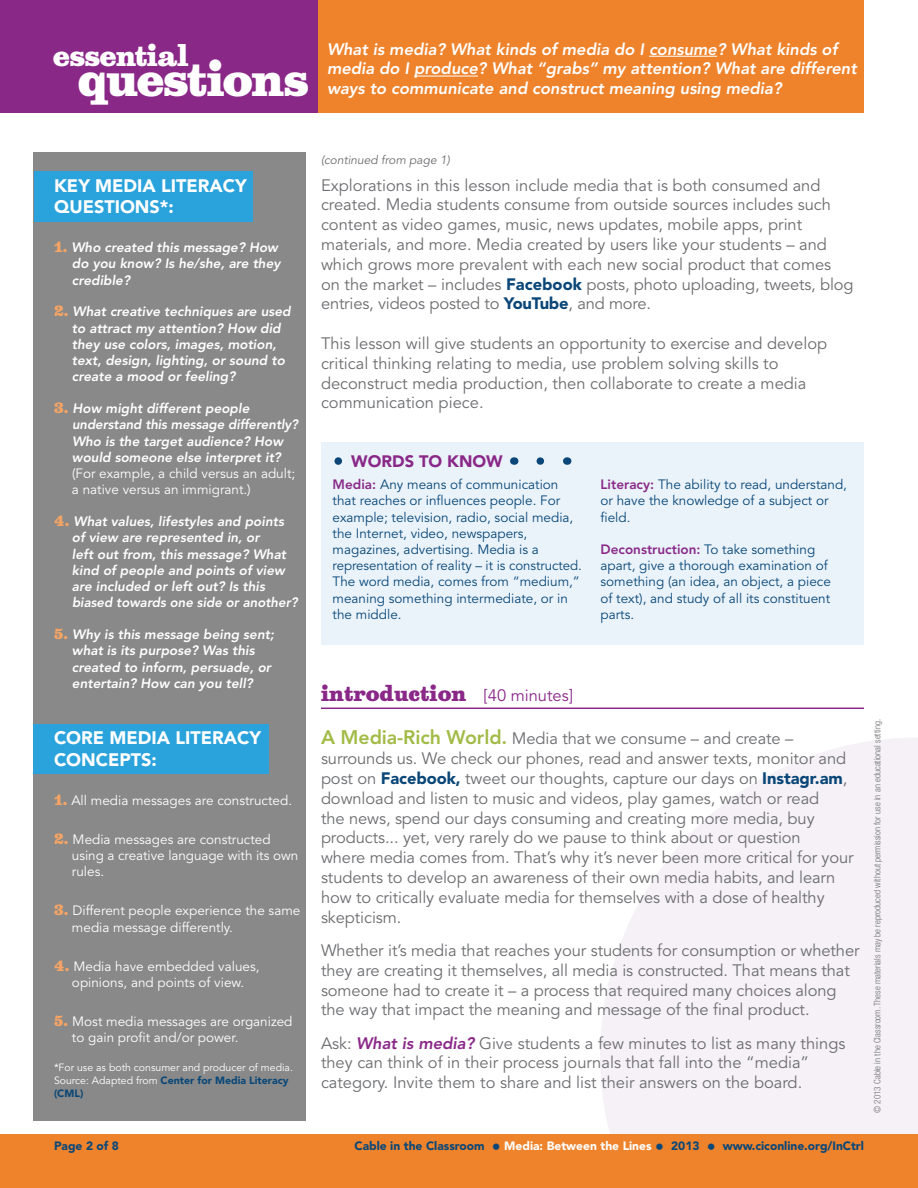
<style>
.page{position:relative;width:918px;height:1188px;background:#fff}
.page>*{position:absolute;margin:0;border:0;box-sizing:border-box;transform-origin:0 0}
.t1{font:900 46.5px "Belizio";letter-spacing:-.04em;color:#fff}
.t2{font:900 28.5px "Belizio";letter-spacing:-.015em;color:#fff}
.Intro___activity_hea{font:900 21px "Belizio";color:#8a2888}
.Sidebar_Header{font:900 18px/21.6px "Avenir LT Std";color:#fff}
.Activity_body{font:16.5px/19.8px "Avenir LT Std";letter-spacing:-.005em;color:#6c6d70}
.Body{font:16.5px/19.8px "Avenir LT Std";color:#6c6d70}
.Essential_question{font:italic 800 16.5px/19.8px "Avenir LT Std";color:#fff}
.Boxed__Header{font:900 16.5px "Avenir LT Std";color:#8a2888}
.Sidebar_body{font:italic 800 13.5px/16.2px "Avenir LT Std";color:#fff}
.Boxed__Subhead_copy{font:13.5px/16.2px "Avenir LT Std";color:#0a4778}
.Sidebar_body-2{font:13.5px/16.2px "Avenir LT Std";color:#fff}
.t3{font:900 12px "Avenir LT Std";color:#0a4778}
.Body-2{font:italic 12px "Avenir LT Std";color:#6c6d70}
.Sidebar_body-3{font:900 10.5px/12.6px "Avenir LT Std";color:#0a4778}
.Sidebar_body-4{font:10.5px "Avenir LT Std";color:#fff}
.Body-3{font:300 condensed 9px "Helvetica Neue LT Std";letter-spacing:.005em;color:#6c6d70}
.s1{font-family:"Belizio";font-weight:900;font-style:normal;color:#f5a465}
.s2{font-weight:400;font-style:normal}
.s3{font-family:"Belizio";font-weight:900;color:#f5a465}
.s4{font-weight:400;color:#fff}
.s5{font-weight:900;color:#0a4778}
.s6{font-weight:800;color:#8a2888}
.s7{font-family:"Avenir LT Std";font-weight:400;font-size:16.5px}
.s8{font-weight:800;font-size:19.5px;color:#a1bb46}
.s9{font-weight:800;font-style:italic;color:#8a2888}
.s10{font-size:17.85px}
.s11{color:#fff}
</style>
<div class="page">
<svg style="left:600px;top:738px;width:318px;height:396px;fill:#f5f1f6"></svg>
<div style="left:0;top:1134px;width:918px;height:54px;background:#ee832c"></div>
<div style="left:0;top:0;width:326px;height:113px;background:#8a2888"></div>
<hr style="left:321px;top:708px;width:543px;height:1px;background:#8a2888">
<div style="left:318px;top:0;width:546px;height:113px;background:#ee832c"></div>
<div style="left:33px;top:152px;width:273px;height:968px;background:#888988"></div>
<hr style="left:649px;top:56px;width:68px;height:1px;background:#fff">
<hr style="left:414px;top:76px;width:64px;height:1px;background:#fff">
<div style="left:35px;top:171px;width:218px;height:51px;background:#2aa2db"></div>
<div style="left:33px;top:725px;width:235px;height:49px;background:#2aa2db"></div>
<div style="left:321px;top:442px;width:543px;height:202px;background:#eaf3fa"></div>
<svg style="left:540px;top:457px;width:5px;height:8px"></svg>
<div style="left:335px;top:457px;width:7px;height:8px;background:#0a4778;border-radius:50%"></div>
<p class="t2" style="left:53px;top:39px;width:137px">essential</p>
<p class="t1" style="left:77px;top:52px;width:233px">questions</p>
<p class="Essential_question" style="left:327px;top:39px;width:531px">What is media? What kinds of media do I consume? What kinds of media do I produce? What “grabs” my attention? What are different ways to communicate and construct meaning using media?</p>
<p class="Sidebar_Header" style="left:54px;top:175px;width:194px">KEY MEDIA LITERACY<br>QUESTIONS*:</p>
<p class="Sidebar_body" style="left:72px;top:240px;width:210px;text-indent:-18px"><span class="s1">1.</span> Who created this message? How do you know? Is he/she, are they credible?</p>
<p class="Sidebar_body" style="left:72px;top:304px;width:220px;text-indent:-18px"><span class="s1">2.</span> What creative techniques are used to attract my attention? How did they use colors, images, motion, text, design, lighting, or sound to create a mood or feeling?</p>
<p class="Sidebar_body" style="left:72px;top:401px;width:228px;text-indent:-18px"><span class="s1">3.</span> How might different people understand this message differently?<br>Who is the target audience? How would someone else interpret it? <span class="s2">(For example, a child versus an adult; a native versus an immigrant.)</span></p>
<p class="Sidebar_body" style="left:72px;top:514px;width:227px;text-indent:-18px"><span class="s1">4.</span> What values, lifestyles and points of view are represented in, or<br>left out from, this message? What kind of people and points of view are included or left out? Is this biased towards one side or another?</p>
<p class="Sidebar_body" style="left:72px;top:627px;width:204px;text-indent:-18px"><span class="s1">5.</span> Why is this message being sent; what is its purpose? Was this created to inform, persuade, or entertain? How can you tell?</p>
<p class="Sidebar_Header" style="left:54px;top:727px;width:209px">CORE MEDIA LITERACY<br>CONCEPTS:</p>
<p class="Sidebar_body-2" style="left:54px;top:792px;width:240px"><span class="s3">1.</span> All media messages are constructed.</p>
<p class="Sidebar_body-2" style="left:72px;top:832px;width:228px;text-indent:-18px"><span class="s3">2.</span> Media messages are constructed using a creative language with its own rules.</p>
<p class="Sidebar_body-2" style="left:72px;top:903px;width:230px;text-indent:-18px"><span class="s3">3.</span> Different people experience the same media message differently.</p>
<p class="Sidebar_body-2" style="left:54px;top:958px;width:207px;text-align:center"><span class="s3">4.</span> Media have embedded values, opinions, and points of view.</p>
<p class="Sidebar_body-2" style="left:72px;top:1014px;width:222px;text-indent:-18px"><span class="s3">5.</span> Most media messages are organized to gain profit and/or power.</p>
<p class="Sidebar_body-4" style="left:54px;top:1062px;width:241px">*For use as both consumer and producer of media.</p>
<p class="Sidebar_body-3" style="left:54px;top:1074px;width:236px"><span class="s4">Source: Adapted from</span> Center for Media Literacy (CML)</p>
<p class="Body-2" style="left:321px;top:153px;width:130px">(continued from page 1)</p>
<p class="Body" style="left:321px;top:176px;width:534px">Explorations in this lesson include media that is both consumed and created. Media students consume from outside sources includes such content as video games, music, news updates, mobile apps, print materials, and more. Media created by users like your students – and which grows more prevalent with each new social product that comes on the market – includes <span class="s5">Facebook</span> posts, photo uploading, tweets, blog entries, videos posted to <span class="s5">YouTube</span>, and more.</p>
<p class="Body" style="left:321px;top:334px;width:508px">This lesson will give students an opportunity to exercise and develop critical thinking relating to media, use problem solving skills to deconstruct media production, then collaborate to create a media communication piece.</p>
<p class="Boxed__Header" style="left:351px;top:451px;width:153px">WORDS TO KNOW</p>
<p class="Boxed__Subhead_copy" style="left:333px;top:477px;width:251px"><span class="s6">Media:</span> Any means of communication that reaches or influences people. For example; television, radio, social media, the Internet, video, newspapers, magazines, advertising. Media is a representation of reality – it is constructed.<br>The word media, comes from “medium,” meaning something intermediate, or in the middle.</p>
<p class="Boxed__Subhead_copy" style="left:601px;top:477px;width:248px"><span class="s6">Literacy:</span> The ability to read, understand, or have the knowledge of a subject or field.</p>
<p class="Boxed__Subhead_copy" style="left:601px;top:542px;width:232px"><span class="s6">Deconstruction:</span> To take something apart, give a thorough examination of something (an idea, an object, a piece of text), and study of all its constituent parts.</p>
<p class="Intro___activity_hea" style="left:321px;top:681px;width:254px">introduction <span class="s7">[40 minutes]</span></p>
<p class="Activity_body" style="left:321px;top:729px;width:534px"><span class="s8">A Media-Rich World.</span> Media that we consume – and create – surrounds us. We check our phones, read and answer texts, monitor and post on <span class="s5">Facebook,</span> tweet our thoughts, capture our days on <span class="s5">Instagr.am</span>, download and listen to music and videos, play games, watch or read<br>the news, spend our days consuming and creating more media, buy products... yet, very rarely do we pause to think about or question<br>where media comes from. That’s why it’s never been more critical for your students to develop an awareness of their own media habits, and learn how to critically evaluate media for themselves with a dose of healthy skepticism.</p>
<p class="Activity_body" style="left:321px;top:941px;width:540px">Whether it’s media that reaches your students for consumption or whether they are creating it themselves, all media is constructed. That means that someone had to create it – a process that required many choices along the way that impact the meaning and message of the final product.</p>
<p class="Activity_body" style="left:321px;top:1034px;width:526px">Ask: <span class="s9">What is media?</span> Give students a few minutes to list as many things they can think of in their process journals that fall into the “media” category. Invite them to share and list their answers on the board.</p>
<p class="Body-3" style="left:872px;top:1113px;width:395px;rotate:-90deg">© 2013 Cable in the Classroom. These materials may be reproduced without permission for use in an educational setting.</p>
<p class="t3" style="left:54px;top:1138px;width:67px">Page 2 of 8</p>
<p class="t3" style="left:354px;top:1138px;width:511px">Cable in the Classroom <span class="s10">•</span> <span class="s11">Media: Between the Lines</span> <span class="s10">•</span> 2013 <span class="s10">•</span> www.ciconline.org/InCtrl</p>
</div>
